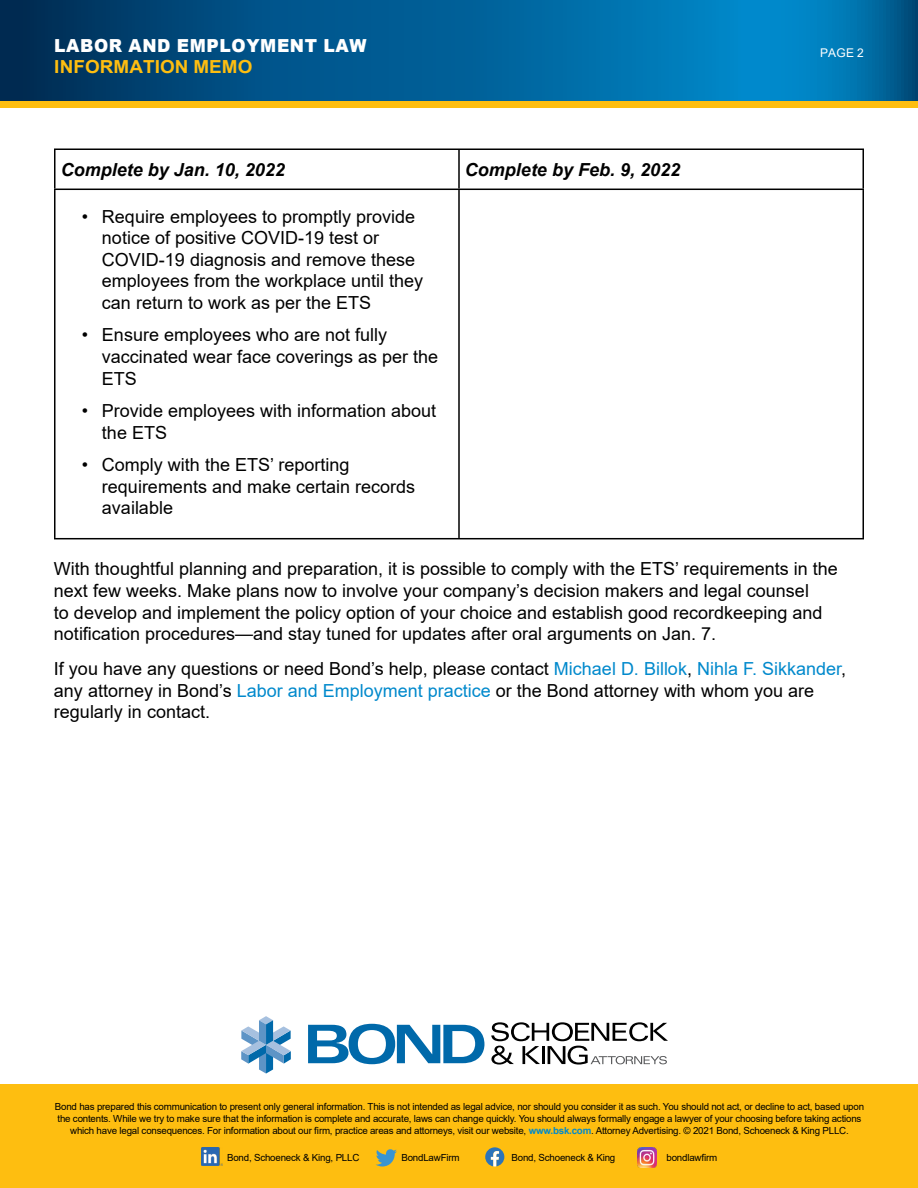
<style>
.page{position:relative;width:918px;height:1188px;background:#fff}
.page>*{position:absolute;margin:0;border:0;box-sizing:border-box;transform-origin:0 0}
.t1{font:18px/21.6px "Arial";color:#000}
.t2{font:italic 700 18px "Arial";color:#000}
.t3{font:900 18px "Arial";letter-spacing:.035em;color:#fff;scale:.95 1}
.t4{font:700 18px "Arial";letter-spacing:.005em;color:#febe10;scale:1.05 1}
.t5{font:12px "Arial";color:#fff}
.t6{font:9.75px/11.7px "Arial";letter-spacing:-.02em;color:#000;text-align:center}
.s1{color:#0089cc}
.s2{font-weight:700;color:#0089cc}
</style>
<div class="page">
<div style="left:0;top:54px;width:918px;height:54px;background:#febe10"></div>
<svg style="left:0;top:0;width:918px;height:101px;background:#005f96"></svg>
<div style="left:0;top:1084px;width:918px;height:104px;background:#febe10"></div>
<svg style="left:241px;top:1016px;width:50px;height:58px"></svg>
<svg style="left:308px;top:1024px;width:176px;height:40px"></svg>
<svg style="left:491px;top:1022px;width:177px;height:43px"></svg>
<svg style="left:376px;top:1149px;width:21px;height:18px"></svg>
<svg style="left:485px;top:1147px;width:19px;height:19px"></svg>
<img style="left:637px;top:1148px;width:20px;height:19px">
<img style="left:201px;top:1148px;width:22px;height:18px">
<hr style="left:54px;top:148px;width:405px;height:2px;background:#000">
<hr style="left:54px;top:150px;width:2px;height:39px;background:#000">
<hr style="left:459px;top:148px;width:405px;height:2px;background:#000">
<hr style="left:458px;top:150px;width:2px;height:39px;background:#000">
<hr style="left:862px;top:150px;width:2px;height:39px;background:#000">
<hr style="left:54px;top:189px;width:405px;height:1px;background:#000">
<hr style="left:54px;top:190px;width:2px;height:348px;background:#000">
<hr style="left:459px;top:189px;width:405px;height:1px;background:#000">
<hr style="left:458px;top:190px;width:2px;height:348px;background:#000">
<hr style="left:862px;top:190px;width:2px;height:348px;background:#000">
<hr style="left:54px;top:538px;width:405px;height:1px;background:#000">
<hr style="left:459px;top:538px;width:405px;height:1px;background:#000">
<p class="t3" style="left:54px;top:32px;width:330px">LABOR AND EMPLOYMENT LAW</p>
<p class="t4" style="left:54px;top:54px;width:190px">INFORMATION MEMO</p>
<p class="t2" style="left:61px;top:157px;width:226px">Complete by Jan. 10, 2022</p>
<p class="t2" style="left:465px;top:157px;width:217px">Complete by Feb. 9, 2022</p>
<p class="t1" style="left:102px;top:205px;width:323px;text-indent:-20px">• Require employees to promptly provide notice of positive COVID-19 test or COVID-19 diagnosis and remove these employees from the workplace until they can return to work as per the ETS</p>
<p class="t1" style="left:102px;top:324px;width:338px;text-indent:-20px">• Ensure employees who are not fully vaccinated wear face coverings as per the<br>ETS</p>
<p class="t1" style="left:102px;top:400px;width:336px;text-indent:-20px">• Provide employees with information about the ETS</p>
<p class="t1" style="left:102px;top:454px;width:315px;text-indent:-20px">• Comply with the ETS’ reporting requirements and make certain records available</p>
<p class="t5" style="left:820px;top:45px;width:45px">PAGE 2</p>
<p class="t1" style="left:54px;top:558px;width:785px">With thoughtful planning and preparation, it is possible to comply with the ETS’ requirements in the next few weeks. Make plans now to involve your company’s decision makers and legal counsel<br>to develop and implement the policy option of your choice and establish good recordkeeping and notification procedures—and stay tuned for updates after oral arguments on Jan. 7.</p>
<p class="t1" style="left:54px;top:658px;width:794px">If you have any questions or need Bond’s help, please contact <span class="s1">Michael D. Billok</span>, <span class="s1">Nihla F. Sikkander</span>, any attorney in Bond’s <span class="s1">Labor and Employment practice</span> or the Bond attorney with whom you are regularly in contact.</p>
<p class="t6" style="left:55px;top:1101px;width:811px">Bond has prepared this communication to present only general information. This is not intended as legal advice, nor should you consider it as such. You should not act, or decline to act, based upon the contents. While we try to make sure that the information is complete and accurate, laws can change quickly. You should always formally engage a lawyer of your choosing before taking actions which have legal consequences. For information about our firm, practice areas and attorneys, visit our website, <span class="s2">www.bsk.com</span>. Attorney Advertising. © 2021 Bond, Schoeneck &amp; King PLLC.</p>
<p class="t6" style="left:227px;top:1152px;width:134px">Bond, Schoeneck &amp; King, PLLC</p>
<p class="t6" style="left:401px;top:1152px;width:60px">BondLawFirm</p>
<p class="t6" style="left:512px;top:1152px;width:105px">Bond, Schoeneck &amp; King</p>
<p class="t6" style="left:666px;top:1152px;width:52px">bondlawfirm</p>
</div>
